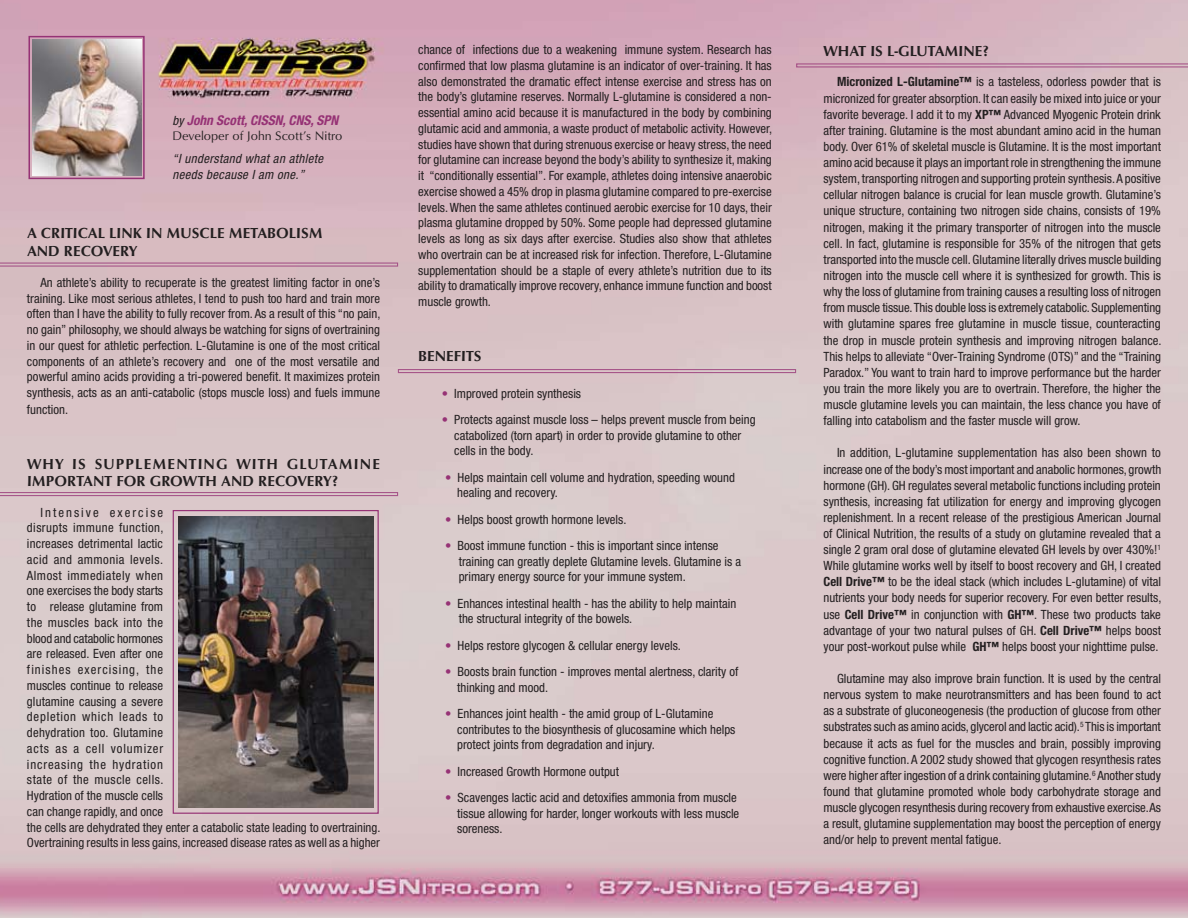
<style>
.page{position:relative;width:1188px;height:918px;background:#fff}
.page>*{position:absolute;margin:0;border:0;box-sizing:border-box;transform-origin:0 0}
.t1{font:15px/18px "Optimum Bold DTC";color:#231f20}
.t2{font:15px "Optimum Bold DTC";letter-spacing:.075em;color:#231f20}
.t3{font:italic 700 condensed 13.5px "Helvetica Neue";color:#963275}
.t4{font:condensed 12.75px/15.8px "Helvetica Neue";color:#231f20}
.t5{font:italic condensed 12.75px/16.2px "Helvetica Neue";letter-spacing:.03em;color:#231f20}
.t6{font:12.75px "Optimum Roman DTC";color:#231f20}
.s1{font-weight:400;font-size:12.75px;color:#231f20}
.s2{color:#963275}
.s3{font-weight:700}
</style>
<div class="page">
<img style="left:0;top:0;width:1188px;height:918px">
<svg style="left:0;top:262px;width:398px;height:5px;background:#c08ca6"></svg>
<svg style="left:0;top:492px;width:398px;height:4px;background:#bf8ba7"></svg>
<img style="left:32px;top:39px;width:109px;height:136px">
<div style="left:28px;top:36px;width:117px;height:143px;border:2px solid #963275"></div>
<svg style="left:796px;top:63px;width:392px;height:5px;background:#c089a6"></svg>
<div style="left:398px;top:369px;width:398px;height:4px;border:1px solid #963275"></div>
<div style="left:173px;top:510px;width:206px;height:304px;border:1px solid #963275"></div>
<img style="left:178px;top:516px;width:195px;height:292px">
<p class="t3" style="left:173px;top:112px;width:167px"><span class="s1">by</span> John Scott, CISSN, CNS, SPN</p>
<p class="t6" style="left:173px;top:128px;width:171px">Developer of John Scott’s Nitro</p>
<p class="t5" style="left:173px;top:150px;width:152px">“I understand what an athlete needs because I am one.”</p>
<p class="t1" style="left:27px;top:224px;width:286px">A CRITICAL LIN K IN MUSCLE METABOLISM<br>AND RECOVERY</p>
<p class="t4" style="left:27px;top:274px;width:355px;text-align:justify;text-indent:14px">An athlete’s ability to recuperate is the greatest limiting factor in one’s training. Like most serious athletes, I tend to push too hard and train more often than I have the ability to fully recover from. As a result of this “no pain, no gain” philosophy, we should always be watching for signs of overtraining in our quest for athletic perfection. L-Glutamine is one of the most critical components of an athlete’s recovery and one of the most versatile and powerful amino acids providing a tri-powered benefit. It maximizes protein synthesis, acts as an anti-catabolic (stops muscle loss) and fuels immune</p>
<p class="t4" style="left:27px;top:402px;width:43px">function.</p>
<p class="t1" style="left:27px;top:455px;width:27px">WHY</p>
<p class="t2" style="left:72px;top:455px;width:189px">IS SUPPLEMENTING WITH</p>
<p class="t1" style="left:287px;top:455px;width:12px">GLUTA</p>
<p class="t1" style="left:339px;top:455px;width:43px">MINE</p>
<p class="t1" style="left:27px;top:472px;width:313px">IMPORTANT FOR GROWTH AND RECOVERY?</p>
<p class="t4" style="left:27px;top:504px;width:355px;text-indent:14px">Intensive exercise<br>disrupts immune function,<br>increases detrimental lactic<br>acid and ammonia levels.<br>Almost immediately when<br>one exercises the body starts<br>to release glutamine from<br>the muscles back into the<br>blood and catabolic hormones<br>are released. Even after one<br>finishes exercising, the<br>muscles continue to release<br>glutamine causing a severe<br>depletion which leads to<br>dehydration too. Glutamine<br>acts as a cell volumizer<br>increasing the hydration<br>state of the muscle cells.<br>Hydration of the muscle cells<br>can change rapidly, and once<br>the cells are dehydrated they enter a catabolic state leading to overtraining.<br>Overtraining results in less gains, increased disease rates as well as a higher</p>
<p class="t4" style="left:418px;top:42px;width:355px;text-align:justify">chance of infections due to a weakening immune system. Research has confirmed that low plasma glutamine is an indicator of over-training. It has also demonstrated the dramatic effect intense exercise and stress has on the body’s glutamine reserves. Normally L-glutamine is considered a non&shy;essential amino acid because it is manufactured in the body by combining glutamic acid and ammonia, a waste product of metabolic activity. However, studies have shown that during strenuous exercise or heavy stress, the need for glutamine can increase beyond the body’s ability to synthesize it, making it “conditionally essential”. For example, athletes doing intensive anaerobic exercise showed a 45% drop in plasma glutamine compared to pre-exercise levels. When the same athletes continued aerobic exercise for 10 days, their plasma glutamine dropped by 50%. Some people had depressed glutamine levels as long as six days after exercise. Studies also show that athletes who overtrain can be at increased risk for infection. Therefore, L-Glutamine supplementation should be a staple of every athlete’s nutrition due to its ability to dramatically improve recovery, enhance immune function and boost muscle growth.</p>
<p class="t1" style="left:418px;top:347px;width:19px">BENEF</p>
<p class="t1" style="left:461px;top:347px;width:20px">ITS</p>
<p class="t4" style="left:442px;top:385px;width:141px"><span class="s2">•</span> Improved protein synthesis</p>
<p class="t4" style="left:454px;top:412px;width:303px;text-indent:-12px"><span class="s2">•</span> Protects against muscle loss – helps prevent muscle from being catabolized (torn apart) in order to provide glutamine to other cells in the body.</p>
<p class="t4" style="left:457px;top:469px;width:279px;text-indent:-12px"><span class="s2">•</span> Helps maintain cell volume and hydration, speeding wound healing and recovery.</p>
<p class="t4" style="left:445px;top:511px;width:183px"><span class="s2">•</span> Helps boost growth hormone levels.</p>
<p class="t4" style="left:459px;top:538px;width:284px;text-indent:-14px"><span class="s2">•</span> Boost immune function - this is important since intense training can greatly deplete Glutamine levels. Glutamine is a primary energy source for your immune system.</p>
<p class="t4" style="left:459px;top:595px;width:279px;text-indent:-14px"><span class="s2">•</span> Enhances intestinal health - has the ability to help maintain the structural integrity of the bowels.</p>
<p class="t4" style="left:445px;top:637px;width:237px"><span class="s2">•</span> Helps restore glycogen &amp; cellular energy levels.</p>
<p class="t4" style="left:457px;top:664px;width:283px;text-indent:-12px"><span class="s2">•</span> Boosts brain function - improves mental alertness, clarity of thinking and mood.</p>
<p class="t4" style="left:457px;top:706px;width:280px;text-indent:-12px"><span class="s2">•</span> Enhances joint health - the amid group of L-Glutamine contributes to the biosynthesis of glucosamine which helps protect joints from degradation and injury.</p>
<p class="t4" style="left:445px;top:763px;width:175px"><span class="s2">•</span> Increased Growth Hormone output</p>
<p class="t4" style="left:457px;top:790px;width:284px;text-indent:-12px"><span class="s2">•</span> Scavenges lactic acid and detoxifies ammonia from muscle tissue allowing for harder, longer workouts with less muscle soreness.</p>
<p class="t1" style="left:824px;top:42px;width:167px">WHAT IS L-GLUTAMINE ?</p>
<p class="t4" style="left:823px;top:74px;width:339px;line-height:16.2px;text-align:justify;text-indent:14px"><span class="s3">Micronized L-Glutamine™</span> is a tasteless, odorless powder that is micronized for greater absorption. It can easily be mixed into juice or your favorite beverage. I add it to my <span class="s3">XP™</span> Advanced Myogenic Protein drink after training. Glutamine is the most abundant amino acid in the human body. Over 61% of skeletal muscle is Glutamine. It is the most important amino acid because it plays an important role in strengthening the immune system, transporting nitrogen and supporting protein synthesis. A positive cellular nitrogen balance is crucial for lean muscle growth. Glutamine’s unique structure, containing two nitrogen side chains, consists of 19% nitrogen, making it the primary transporter of nitrogen into the muscle cell. In fact, glutamine is responsible for 35% of the nitrogen that gets transported into the muscle cell. Glutamine literally drives muscle building nitrogen into the muscle cell where it is synthesized for growth. This is why the loss of glutamine from training causes a resulting loss of nitrogen from muscle tissue. This double loss is extremely catabolic. Supplementing with glutamine spares free glutamine in muscle tissue, counteracting the drop in muscle protein synthesis and improving nitrogen balance.<br>This helps to alleviate “Over-Training Syndrome (OTS)” and the “Training Paradox.” You want to train hard to improve performance but the harder you train the more likely you are to overtrain. Therefore, the higher the muscle glutamine levels you can maintain, the less chance you have of falling into catabolism and the faster muscle will grow.</p>
<p class="t4" style="left:823px;top:445px;width:339px;text-align:justify;text-indent:14px">In addition, L-glutamine supplementation has also been shown to increase one of the body’s most important and anabolic hormones, growth hormone (GH). GH regulates several metabolic functions including protein synthesis, increasing fat utilization for energy and improving glycogen replenishment. In a recent release of the prestigious American Journal of Clinical Nutrition, the results of a study on glutamine revealed that a single 2 gram oral dose of glutamine elevated GH levels by over 430%!<sup>1<br></sup>While glutamine works well by itself to boost recovery and GH, I created <span class="s3">Cell Drive™</span> to be the ideal stack (which includes L-glutamine) of vital nutrients your body needs for superior recovery. For even better results, use <span class="s3">Cell Drive™</span> in conjunction with <span class="s3">GH™</span>. These two products take advantage of your two natural pulses of GH. <span class="s3">Cell Drive™</span> helps boost your post-workout pulse while <span class="s3">GH™</span> helps boost your nighttime pulse.</p>
<p class="t4" style="left:824px;top:670px;width:339px;text-align:justify;text-indent:14px">Glutamine may also improve brain function. It is used by the central nervous system to make neurotransmitters and has been found to act as a substrate of gluconeogenesis (the production of glucose from other substrates such as amino acids, glycerol and lactic acid).<sup>5</sup> This is important because it acts as fuel for the muscles and brain, possibly improving cognitive function. A 2002 study showed that glycogen resynthesis rates were higher after ingestion of a drink containing glutamine.<sup>6</sup> Another study found that glutamine promoted whole body carbohydrate storage and muscle glycogen resynthesis during recovery from exhaustive exercise.As a result, glutamine supplementation may boost the perception of energy and/or help to prevent mental fatigue.</p>
</div>
